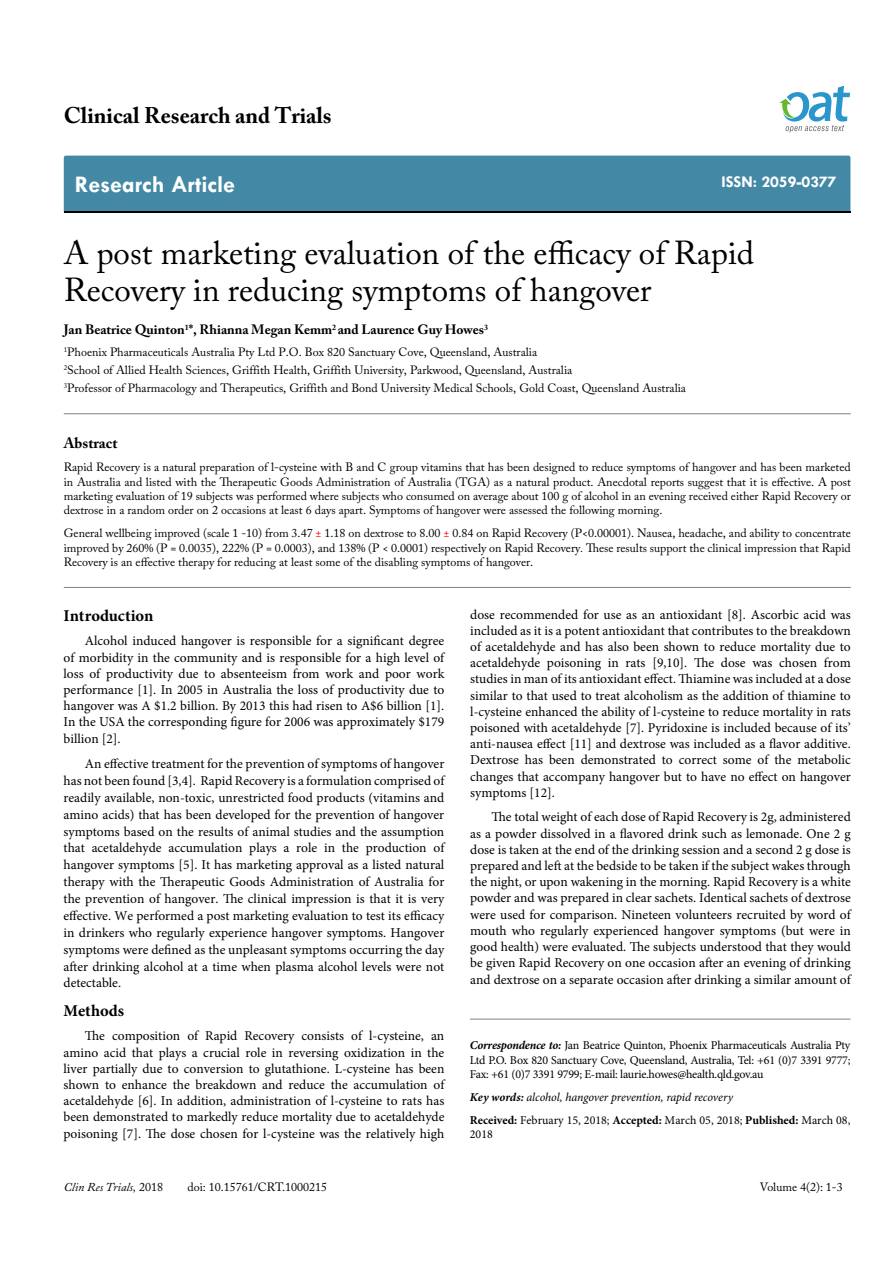
<style>
.page{position:relative;width:893px;height:1263px;background:#fff}
.page>*{position:absolute;margin:0;border:0;box-sizing:border-box;transform-origin:0 0}
.t1{font:33px/37.5px "Adobe Caslon Pro";color:#000}
.t2{font:700 24px "Tw Cen";color:#fff}
.t3{font:700 22.5px "Adobe Caslon Pro";color:#000}
.t4{font:700 16.5px "Minion Pro";color:#000}
.t5{font:700 16.5px "Tw Cen";color:#fff}
.t6{font:700 15px "Adobe Caslon Pro";color:#000}
.t7{font:13.5px/16.2px "Minion Pro";color:#000;text-align:justify}
.t8{font:700 13.5px "Adobe Caslon Pro";color:#000}
.t9{font:12px/14.4px "Adobe Caslon Pro";color:#000;text-align:justify}
.t10{font:12px/14.4px "Minion Pro";letter-spacing:-.02em;color:#000;text-align:justify}
.t11{font:italic 12px/23px "Minion Pro";letter-spacing:-.005em;color:#000}
.t12{font:italic 12px "Adobe Caslon Pro";color:#000}
.s1{color:#f00}
.s2{font-style:italic}
.s3{font-style:normal}
.s4{font-weight:700;font-style:italic}
.s5{font-weight:700}
.s6{font-weight:700;font-style:normal}
</style>
<div class="page">
<div style="left:64px;top:156px;width:786px;height:56px;background:#4389a5"></div>
<svg style="left:779px;top:86px;width:71px;height:47px"></svg>
<hr style="left:64px;top:413px;width:787px;height:1px;background:#808285">
<hr style="left:64px;top:587px;width:787px;height:1px;background:#808285">
<hr style="left:470px;top:1019px;width:380px;height:1px;background:#808285">
<h3 class="t3" style="left:64px;top:102px;width:269px">Clinical Research and Trials</h3>
<h2 class="t2" style="left:75px;top:170px;width:162px">Research Article</h2>
<p class="t5" style="left:721px;top:172px;width:117px">ISSN: 2059-0377</p>
<h1 class="t1" style="left:64px;top:233px;width:692px">A post marketing evaluation of the efficacy of Rapid<br>Recovery in reducing symptoms of hangover</h1>
<p class="t8" style="left:64px;top:322px;width:426px">Jan Beatrice Quinton<sup>1</sup>*, Rhianna Megan Kemm<sup>2</sup> and Laurence Guy Howes<sup>3</sup></p>
<p class="t9" style="left:64px;top:343px;width:624px;line-height:18px;text-align:left"><sup>1</sup>Phoenix Pharmaceuticals Australia Pty Ltd P.O. Box 820 Sanctuary Cove, Queensland, Australia<br><sup>2</sup>School of Allied Health Sciences, Griffith Health, Griffith University, Parkwood, Queensland, Australia<br><sup>3</sup>Professor of Pharmacology and Therapeutics, Griffith and Bond University Medical Schools, Gold Coast, Queensland Australia</p>
<p class="t6" style="left:64px;top:434px;width:55px">Abstract</p>
<p class="t9" style="left:64px;top:460px;width:789px">Rapid Recovery is a natural preparation of l-cysteine with B and C group vitamins that has been designed to reduce symptoms of hangover and has been marketed in Australia and listed with the Therapeutic Goods Administration of Australia (TGA) as a natural product. Anecdotal reports suggest that it is effective. A post marketing evaluation of 19 subjects was performed where subjects who consumed on average about 100 g of alcohol in an evening received either Rapid Recovery or dextrose in a random order on 2 occasions at least 6 days apart. Symptoms of hangover were assessed the following morning.</p>
<p class="t9" style="left:64px;top:526px;width:788px">General wellbeing improved (scale 1 -10) from 3.47 <span class="s1">±</span> 1.18 on dextrose to 8.00 <span class="s1">±</span> 0.84 on Rapid Recovery (P&lt;0.00001). Nausea, headache, and ability to concentrate improved by 260% (P = 0.0035), 222% (P = 0.0003), and 138% (P &lt; 0.0001) respectively on Rapid Recovery<span class="s2">.</span> These results support the clinical impression that Rapid Recovery is an effective therapy for reducing at least some of the disabling symptoms of hangover.</p>
<p class="t4" style="left:64px;top:604px;width:91px">Introduction</p>
<p class="t7" style="left:64px;top:633px;width:382px;text-indent:21px">Alcohol induced hangover is responsible for a significant degree of morbidity in the community and is responsible for a high level of loss of productivity due to absenteeism from work and poor work performance [1]. In 2005 in Australia the loss of productivity due to hangover was A $1.2 billion. By 2013 this had risen to A$6 billion [1].<br>In the USA the corresponding figure for 2006 was approximately $179 billion [2].</p>
<p class="t7" style="left:64px;top:755px;width:382px;line-height:16.8px;text-indent:21px">An effective treatment for the prevention of symptoms of hangover has not been found [3,4]. Rapid Recovery is a formulation comprised of readily available, non-toxic, unrestricted food products (vitamins and amino acids) that has been developed for the prevention of hangover symptoms based on the results of animal studies and the assumption that acetaldehyde accumulation plays a role in the production of hangover symptoms [5]. It has marketing approval as a listed natural therapy with the Therapeutic Goods Administration of Australia for the prevention of hangover. The clinical impression is that it is very effective. We performed a post marketing evaluation to test its efficacy in drinkers who regularly experience hangover symptoms. Hangover symptoms were defined as the unpleasant symptoms occurring the day after drinking alcohol at a time when plasma alcohol levels were not detectable.</p>
<p class="t4" style="left:64px;top:999px;width:62px">Methods</p>
<p class="t7" style="left:64px;top:1028px;width:382px;text-indent:21px">The composition of Rapid Recovery consists of l-cysteine, an amino acid that plays a crucial role in reversing oxidization in the liver partially due to conversion to glutathione. L-cysteine has been shown to enhance the breakdown and reduce the accumulation of acetaldehyde [6]. In addition, administration of l-cysteine to rats has been demonstrated to markedly reduce mortality due to acetaldehyde poisoning [7]. The dose chosen for l-cysteine was the relatively high</p>
<p class="t12" style="left:64px;top:1180px;width:101px">Clin Res Trials, <span class="s3">2018</span></p>
<p class="t9" style="left:188px;top:1180px;width:141px">doi: 10.15761/CRT.1000215</p>
<p class="t7" style="left:470px;top:606px;width:382px">dose recommended for use as an antioxidant [8]. Ascorbic acid was included as it is a potent antioxidant that contributes to the breakdown of acetaldehyde and has also been shown to reduce mortality due to acetaldehyde poisoning in rats [9,10]. The dose was chosen from studies in man of its antioxidant effect. Thiamine was included at a dose similar to that used to treat alcoholism as the addition of thiamine to l-cysteine enhanced the ability of l-cysteine to reduce mortality in rats poisoned with acetaldehyde [7]. Pyridoxine is included because of its’ anti-nausea effect [11] and dextrose was included as a flavor additive.<br>Dextrose has been demonstrated to correct some of the metabolic changes that accompany hangover but to have no effect on hangover symptoms [12].</p>
<p class="t7" style="left:470px;top:809px;width:382px;text-indent:21px">The total weight of each dose of Rapid Recovery is 2g, administered as a powder dissolved in a flavored drink such as lemonade. One 2 g dose is taken at the end of the drinking session and a second 2 g dose is prepared and left at the bedside to be taken if the subject wakes through the night, or upon wakening in the morning. Rapid Recovery is a white powder and was prepared in clear sachets. Identical sachets of dextrose were used for comparison. Nineteen volunteers recruited by word of mouth who regularly experienced hangover symptoms (but were in good health) were evaluated. The subjects understood that they would be given Rapid Recovery on one occasion after an evening of drinking and dextrose on a separate occasion after drinking a similar amount of</p>
<p class="t10" style="left:470px;top:1038px;width:382px"><span class="s4">Correspondence to:</span> Jan Beatrice Quinton, Phoenix Pharmaceuticals Australia Pty Ltd P.O. Box 820 Sanctuary Cove, Queensland, Australia, Tel: +61 (0)7 3391 9777; Fax: +61 (0)7 3391 9799; E-mail: laurie.howes@health.qld.gov.au</p>
<p class="t11" style="left:470px;top:1085px;width:382px"><span class="s5">Key words:</span> alcohol, hangover prevention, rapid recovery<br><span class="s6">Received:</span> <span class="s3">February 15, 2018;</span> <span class="s6">Accepted:</span> <span class="s3">March 05, 2018;</span> <span class="s6">Published:</span> <span class="s3">March 08,</span></p>
<p class="t10" style="left:470px;top:1127px;width:25px">2018</p>
<p class="t9" style="left:760px;top:1180px;width:84px">Volume 4(2): 1-3</p>
</div>
